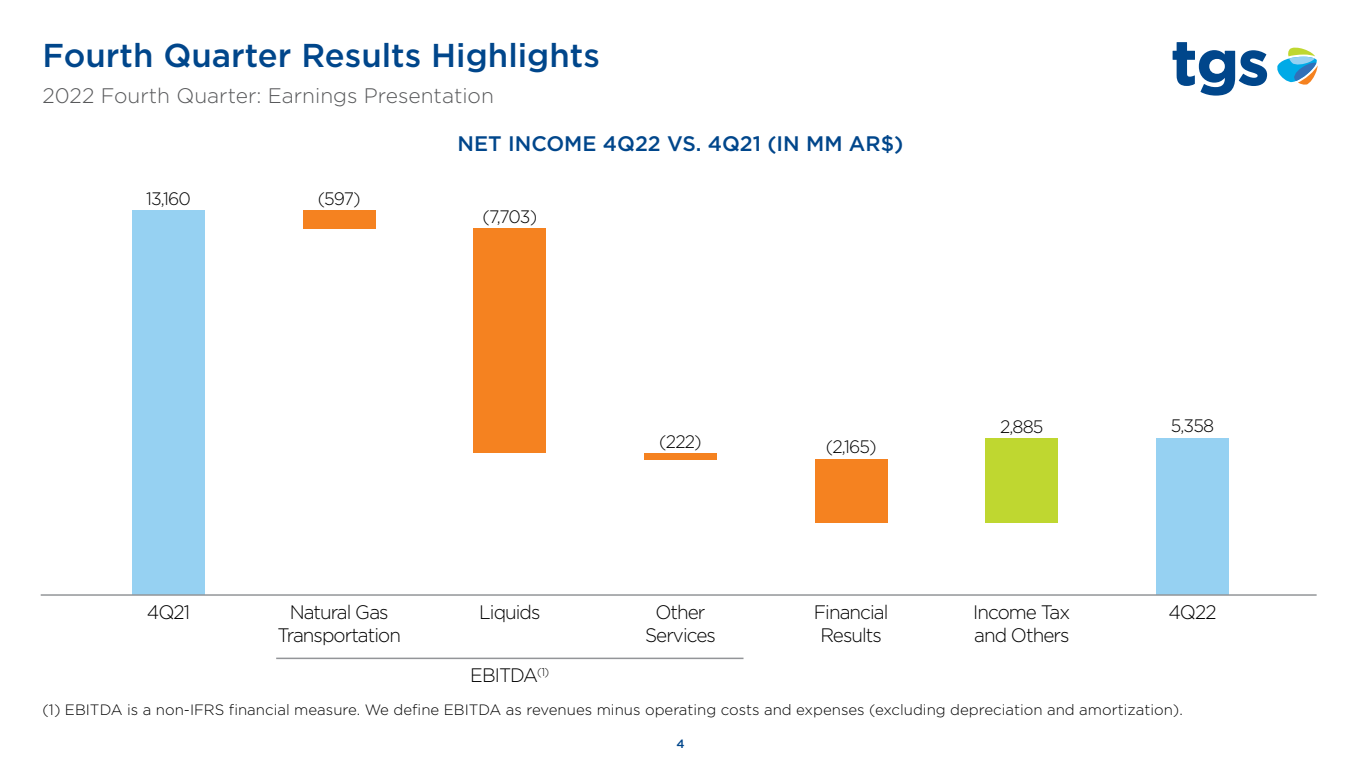
<style>
.page{position:relative;width:1361px;height:766px;background:#fff}
.page>*{position:absolute;margin:0;border:0;box-sizing:border-box;transform-origin:0 0}
.t1{font:500 33px "Gotham";color:#00468b}
.t2{font:300 21px "Gotham";color:#58595b}
.t3{font:500 21px "Gotham";color:#00468b}
.t4{font:300 19.5px/23.1px "Gotham";letter-spacing:-.05em;color:#000;text-align:center}
.t5{font:300 18px "Gotham";letter-spacing:-.05em;color:#000}
.t6{font:300 15px "Gotham";color:#000}
.t7{font:500 12px "Gotham";color:#00468b}
</style>
<div class="page">
<svg style="left:1172px;top:42px;width:95px;height:54px"></svg>
<svg style="left:1277px;top:47px;width:40px;height:38px"></svg>
<div style="left:644px;top:452px;width:72px;height:7px;background:#f58220"></div>
<div style="left:986px;top:439px;width:72px;height:84px;background:#bfd730"></div>
<div style="left:1156px;top:439px;width:72px;height:156px;background:#96d1f2"></div>
<div style="left:474px;top:229px;width:72px;height:223px;background:#f58220"></div>
<hr style="left:276px;top:657px;width:467px;height:2px;background:#939598">
<div style="left:815px;top:459px;width:72px;height:64px;background:#f58220"></div>
<div style="left:133px;top:211px;width:72px;height:384px;background:#96d1f2"></div>
<div style="left:303px;top:211px;width:72px;height:18px;background:#f58220"></div>
<hr style="left:41px;top:594px;width:1275px;height:1px;background:#939598">
<h1 class="t1" style="left:43px;top:33px;width:559px">Fourth Quarter Results Highlights</h1>
<h2 class="t2" style="left:43px;top:84px;width:453px">2022 Fourth Quarter: Earnings Presentation</h2>
<p class="t5" style="left:146px;top:189px;width:46px">13,160</p>
<p class="t5" style="left:318px;top:189px;width:45px">(597)</p>
<h2 class="t3" style="left:457px;top:129px;width:447px">NET INCOME 4Q22 VS. 4Q21 (IN MM AR$)</h2>
<p class="t5" style="left:482px;top:207px;width:56px">(7,703)</p>
<p class="t5" style="left:659px;top:431px;width:44px">(222)</p>
<p class="t5" style="left:825px;top:437px;width:52px">(2,165)</p>
<p class="t5" style="left:1000px;top:417px;width:45px">2,885</p>
<p class="t5" style="left:1171px;top:415px;width:45px">5,358</p>
<h3 class="t4" style="left:147px;top:600px;width:45px">4Q21</h3>
<h3 class="t4" style="left:290px;top:600px;width:101px">Natural Gas</h3>
<h3 class="t4" style="left:1168px;top:600px;width:50px">4Q22</h3>
<h3 class="t4" style="left:277px;top:623px;width:125px">Transportation</h3>
<h3 class="t4" style="left:479px;top:600px;width:63px">Liquids</h3>
<h3 class="t4" style="left:645px;top:600px;width:72px">Other<br>Services</h3>
<h3 class="t4" style="left:814px;top:600px;width:76px">Financial<br>Results</h3>
<h3 class="t4" style="left:973px;top:600px;width:98px;text-align:left">Income Tax and Others</h3>
<h3 class="t4" style="left:470px;top:663px;width:81px">EBITDA<sup>(1)</sup></h3>
<p class="t6" style="left:43px;top:701px;width:1141px">(1) EBITDA is a non-IFRS financial measure. We define EBITDA as revenues minus operating costs and expenses (excluding depreciation and amortization).</p>
<p class="t7" style="left:676px;top:735px;width:10px">4</p>
</div>
